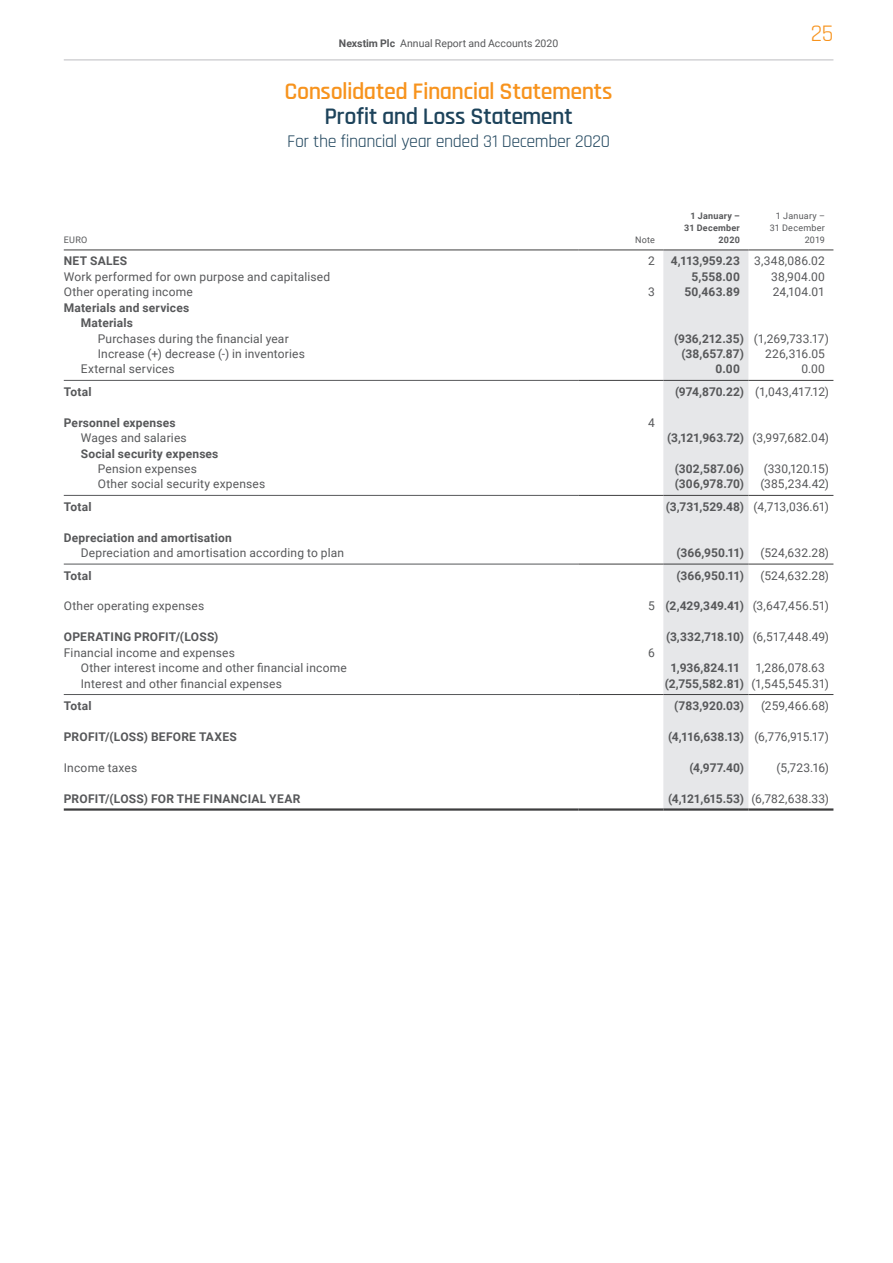
<style>
.page{position:relative;width:893px;height:1263px;background:#fff}
.page>*{position:absolute;margin:0;border:0;box-sizing:border-box;transform-origin:0 0}
.RunningHead{font:600 24px "Rajdhani";letter-spacing:-.02em;color:#f7931d}
.MainheadLevel2{font:600 24px "Rajdhani";letter-spacing:-.015em;color:#1d435b}
.t1{font:24px "Rajdhani";color:#f7931d}
.MainheadLevel3{font:18px "Rajdhani";letter-spacing:-.025em;color:#1d435b}
.TableFiguresOpenType{font:12px "Roboto";letter-spacing:.01em;color:#57585a}
.TableTextIndentLevel{font:12px "Roboto";letter-spacing:.015em;color:#57585a}
.TableFiguresOpenType-2{font:700 12px "Roboto";letter-spacing:.005em;color:#57585a}
.TableText{font:700 12px "Roboto";letter-spacing:.015em;color:#57585a}
.TableText-2{font:12px "Roboto";letter-spacing:.015em;color:#57585a}
.TableTextIndentLevel-2{font:700 12px "Roboto";letter-spacing:.015em;color:#57585a}
.t2{font:10.5px "Roboto";color:#57585a}
.TableHeadFigures{font:9px/12px "Roboto";letter-spacing:.025em;color:#57585a;text-align:right}
.TableHeadFigures-2{font:700 9px/12px "Roboto";letter-spacing:.025em;color:#57585a;text-align:right}
.TableHead{font:9px "Roboto";color:#57585a}
.s1{font-weight:700}
</style>
<div class="page">
<hr style="left:64px;top:60px;width:769px;height:1px;background:#bcbdc0">
<div style="left:663px;top:251px;width:85px;height:557px;background:#e6e7e9"></div>
<hr style="left:64px;top:250px;width:514px;height:1px;background:#3e3e3f">
<hr style="left:578px;top:250px;width:85px;height:1px;background:#3e3e3f">
<hr style="left:663px;top:250px;width:85px;height:1px;background:#3e3e3f">
<hr style="left:748px;top:250px;width:85px;height:1px;background:#3e3e3f">
<hr style="left:64px;top:380px;width:514px;height:1px;background:#57585a">
<hr style="left:64px;top:495px;width:514px;height:1px;background:#57585a">
<hr style="left:64px;top:564px;width:514px;height:1px;background:#57585a">
<hr style="left:64px;top:694px;width:514px;height:1px;background:#57585a">
<hr style="left:578px;top:380px;width:85px;height:1px;background:#3e3e3f">
<hr style="left:663px;top:380px;width:85px;height:1px;background:#3e3e3f">
<hr style="left:748px;top:380px;width:85px;height:1px;background:#3e3e3f">
<hr style="left:578px;top:495px;width:85px;height:1px;background:#3e3e3f">
<hr style="left:663px;top:495px;width:85px;height:1px;background:#3e3e3f">
<hr style="left:748px;top:495px;width:85px;height:1px;background:#3e3e3f">
<hr style="left:578px;top:564px;width:85px;height:1px;background:#3e3e3f">
<hr style="left:663px;top:564px;width:85px;height:1px;background:#3e3e3f">
<hr style="left:748px;top:564px;width:85px;height:1px;background:#3e3e3f">
<hr style="left:578px;top:694px;width:85px;height:1px;background:#3e3e3f">
<hr style="left:663px;top:694px;width:85px;height:1px;background:#3e3e3f">
<hr style="left:748px;top:694px;width:85px;height:1px;background:#3e3e3f">
<hr style="left:64px;top:808px;width:514px;height:3px;background:#3e3e3f">
<hr style="left:578px;top:808px;width:85px;height:3px;background:#3e3e3f">
<hr style="left:663px;top:808px;width:85px;height:3px;background:#3e3e3f">
<hr style="left:748px;top:808px;width:85px;height:3px;background:#3e3e3f">
<p class="t2" style="left:339px;top:36px;width:221px"><span class="s1">Nexstim Plc</span> Annual Report and Accounts 2020</p>
<h2 class="RunningHead" style="left:285px;top:77px;width:330px">Consolidated Financial Statements</h2>
<p class="MainheadLevel2" style="left:324px;top:102px;width:250px">Profit and Loss Statement</p>
<p class="MainheadLevel3" style="left:287px;top:131px;width:324px">For the financial year ended 31 December 2020</p>
<p class="TableHead" style="left:64px;top:233px;width:25px">EURO</p>
<p class="TableHeadFigures" style="left:635px;top:233px;width:21px">Note</p>
<h1 class="t1" style="left:811px;top:20px;width:24px">25</h1>
<p class="TableHeadFigures-2" style="left:684px;top:209px;width:57px">1 January –<br>31 December<br>2020</p>
<p class="TableHeadFigures" style="left:770px;top:209px;width:57px">1 January –<br>31 December<br>2019</p>
<p class="TableText" style="left:64px;top:253px;width:65px">NET SALES</p>
<p class="TableFiguresOpenType" style="left:648px;top:253px;width:8px">2</p>
<p class="TableFiguresOpenType-2" style="left:671px;top:253px;width:71px">4,113,959.23</p>
<p class="TableFiguresOpenType" style="left:754px;top:253px;width:72px">3,348,086.02</p>
<p class="TableText-2" style="left:64px;top:268px;width:268px">Work performed for own purpose and capitalised</p>
<p class="TableFiguresOpenType-2" style="left:692px;top:268px;width:50px">5,558.00</p>
<p class="TableFiguresOpenType" style="left:771px;top:268px;width:55px">38,904.00</p>
<p class="TableText-2" style="left:64px;top:284px;width:131px">Other operating income</p>
<p class="TableFiguresOpenType" style="left:648px;top:284px;width:8px">3</p>
<p class="TableFiguresOpenType-2" style="left:685px;top:284px;width:57px">50,463.89</p>
<p class="TableFiguresOpenType" style="left:773px;top:284px;width:54px">24,104.01</p>
<p class="TableText" style="left:64px;top:299px;width:127px">Materials and services</p>
<p class="TableTextIndentLevel-2" style="left:81px;top:314px;width:54px">Materials</p>
<p class="TableTextIndentLevel" style="left:98px;top:330px;width:192px">Purchases during the financial year</p>
<p class="TableFiguresOpenType-2" style="left:674px;top:330px;width:71px">(936,212.35)</p>
<p class="TableFiguresOpenType" style="left:754px;top:330px;width:77px">(1,269,733.17)</p>
<p class="TableTextIndentLevel" style="left:98px;top:345px;width:209px">Increase (+) decrease (-) in inventories</p>
<p class="TableFiguresOpenType-2" style="left:682px;top:345px;width:64px">(38,657.87)</p>
<p class="TableFiguresOpenType" style="left:765px;top:345px;width:61px">226,316.05</p>
<p class="TableTextIndentLevel" style="left:81px;top:361px;width:95px">External services</p>
<p class="TableFiguresOpenType-2" style="left:716px;top:361px;width:26px">0.00</p>
<p class="TableFiguresOpenType" style="left:801px;top:361px;width:25px">0.00</p>
<p class="TableText" style="left:64px;top:383px;width:29px">Total</p>
<p class="TableFiguresOpenType-2" style="left:675px;top:383px;width:71px">(974,870.22)</p>
<p class="TableFiguresOpenType" style="left:755px;top:383px;width:75px">(1,043,417.12)</p>
<p class="TableText" style="left:64px;top:414px;width:113px">Personnel expenses</p>
<p class="TableFiguresOpenType" style="left:648px;top:414px;width:8px">4</p>
<p class="TableTextIndentLevel" style="left:81px;top:429px;width:107px">Wages and salaries</p>
<p class="TableFiguresOpenType-2" style="left:667px;top:429px;width:79px">(3,121,963.72)</p>
<p class="TableFiguresOpenType" style="left:753px;top:429px;width:78px">(3,997,682.04)</p>
<p class="TableTextIndentLevel-2" style="left:81px;top:445px;width:139px">Social security expenses</p>
<p class="TableTextIndentLevel" style="left:98px;top:460px;width:101px">Pension expenses</p>
<p class="TableFiguresOpenType-2" style="left:675px;top:460px;width:71px">(302,587.06)</p>
<p class="TableFiguresOpenType" style="left:764px;top:460px;width:67px">(330,120.15)</p>
<p class="TableTextIndentLevel" style="left:98px;top:476px;width:169px">Other social security expenses</p>
<p class="TableFiguresOpenType-2" style="left:675px;top:476px;width:71px">(306,978.70)</p>
<p class="TableFiguresOpenType" style="left:760px;top:476px;width:70px">(385,234.42)</p>
<p class="TableText" style="left:64px;top:498px;width:29px">Total</p>
<p class="TableFiguresOpenType-2" style="left:666px;top:498px;width:80px">(3,731,529.48)</p>
<p class="TableFiguresOpenType" style="left:754px;top:498px;width:77px">(4,713,036.61)</p>
<p class="TableText" style="left:64px;top:529px;width:169px">Depreciation and amortisation</p>
<p class="TableTextIndentLevel" style="left:81px;top:544px;width:265px">Depreciation and amortisation according to plan</p>
<p class="TableFiguresOpenType-2" style="left:677px;top:544px;width:69px">(366,950.11)</p>
<p class="TableFiguresOpenType" style="left:760px;top:544px;width:70px">(524,632.28)</p>
<p class="TableText" style="left:64px;top:567px;width:29px">Total</p>
<p class="TableFiguresOpenType-2" style="left:677px;top:567px;width:69px">(366,950.11)</p>
<p class="TableFiguresOpenType" style="left:760px;top:567px;width:70px">(524,632.28)</p>
<p class="TableText-2" style="left:64px;top:598px;width:142px">Other operating expenses</p>
<p class="TableFiguresOpenType" style="left:648px;top:598px;width:8px">5</p>
<p class="TableFiguresOpenType-2" style="left:666px;top:598px;width:80px">(2,429,349.41)</p>
<p class="TableFiguresOpenType" style="left:753px;top:598px;width:78px">(3,647,456.51)</p>
<p class="TableText" style="left:64px;top:629px;width:156px">OPERATING PROFIT/(LOSS)</p>
<p class="TableFiguresOpenType-2" style="left:666px;top:629px;width:80px">(3,332,718.10)</p>
<p class="TableFiguresOpenType" style="left:753px;top:629px;width:78px">(6,517,448.49)</p>
<p class="TableText-2" style="left:64px;top:644px;width:173px">Financial income and expenses</p>
<p class="TableFiguresOpenType" style="left:648px;top:644px;width:8px">6</p>
<p class="TableTextIndentLevel" style="left:81px;top:659px;width:268px">Other interest income and other financial income</p>
<p class="TableFiguresOpenType-2" style="left:670px;top:659px;width:71px">1,936,824.11</p>
<p class="TableFiguresOpenType" style="left:755px;top:659px;width:71px">1,286,078.63</p>
<p class="TableTextIndentLevel" style="left:81px;top:675px;width:203px">Interest and other financial expenses</p>
<p class="TableFiguresOpenType-2" style="left:665px;top:675px;width:81px">(2,755,582.81)</p>
<p class="TableFiguresOpenType" style="left:751px;top:675px;width:79px">(1,545,545.31)</p>
<p class="TableText" style="left:64px;top:697px;width:29px">Total</p>
<p class="TableFiguresOpenType-2" style="left:674px;top:697px;width:72px">(783,920.03)</p>
<p class="TableFiguresOpenType" style="left:761px;top:697px;width:70px">(259,466.68)</p>
<p class="TableText" style="left:64px;top:728px;width:174px">PROFIT/(LOSS) BEFORE TAXES</p>
<p class="TableFiguresOpenType-2" style="left:668px;top:728px;width:78px">(4,116,638.13)</p>
<p class="TableFiguresOpenType" style="left:754px;top:728px;width:76px">(6,776,915.17)</p>
<p class="TableText-2" style="left:64px;top:759px;width:75px">Income taxes</p>
<p class="TableFiguresOpenType-2" style="left:689px;top:759px;width:56px">(4,977.40)</p>
<p class="TableFiguresOpenType" style="left:776px;top:759px;width:54px">(5,723.16)</p>
<p class="TableText" style="left:64px;top:790px;width:238px">PROFIT/(LOSS) FOR THE FINANCIAL YEAR</p>
<p class="TableFiguresOpenType-2" style="left:668px;top:790px;width:78px">(4,121,615.53)</p>
<p class="TableFiguresOpenType" style="left:751px;top:790px;width:79px">(6,782,638.33)</p>
</div>
